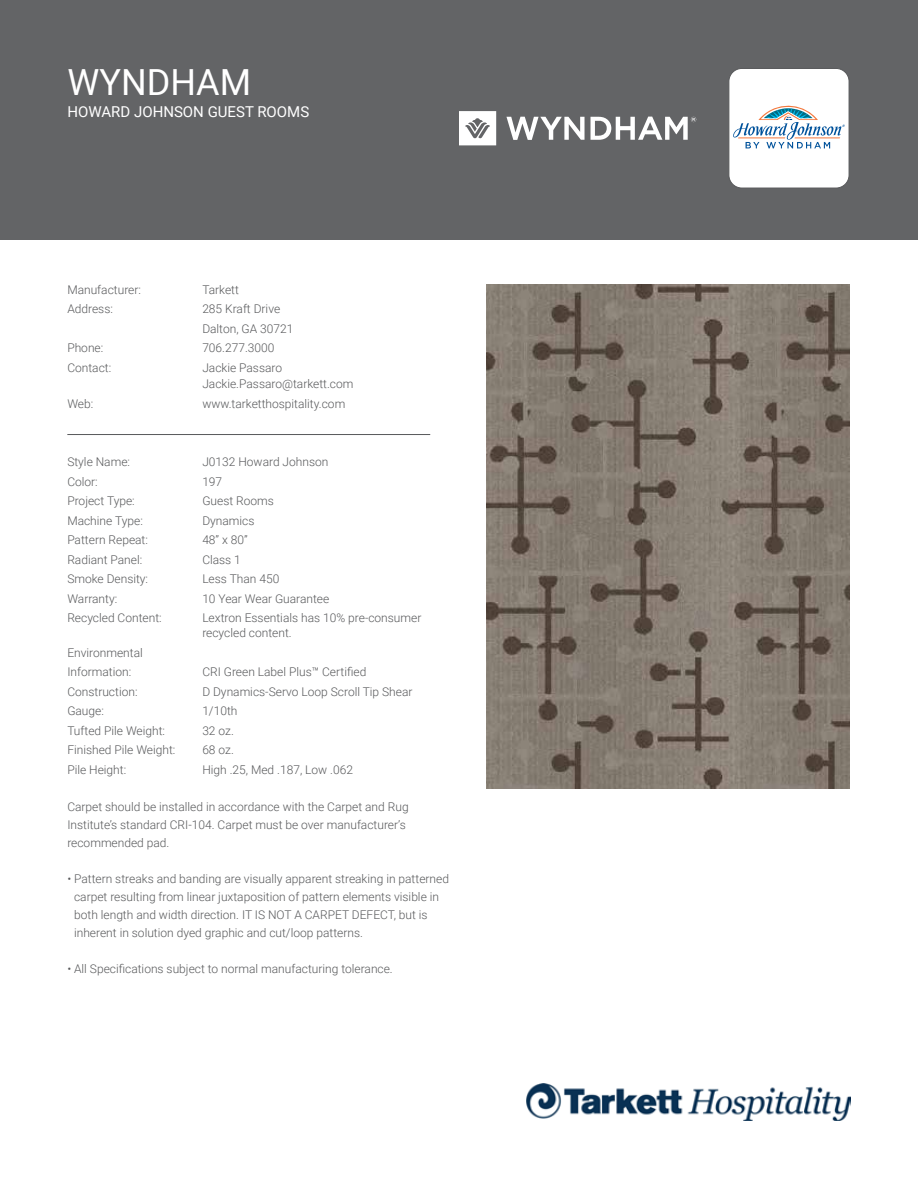
<style>
.page{position:relative;width:918px;height:1188px;background:#fff}
.page>*{position:absolute;margin:0;border:0;box-sizing:border-box;transform-origin:0 0}
.t1{font:36px "Roboto";color:#fff}
.t2{font:15px "Roboto";color:#fff}
.t3{font:300 12px/18px "Roboto";color:#58595b}
</style>
<div class="page">
<img style="left:486px;top:285px;width:364px;height:503px">
<hr style="left:67px;top:434px;width:363px;height:1px;background:#58595b">
<img style="left:526px;top:1083px;width:324px;height:38px">
<div style="left:0;top:0;width:918px;height:240px;background:#636466"></div>
<svg style="left:506px;top:117px;width:79px;height:23px"></svg>
<svg style="left:591px;top:117px;width:105px;height:23px"></svg>
<svg style="left:459px;top:111px;width:37px;height:34px"></svg>
<div style="left:729px;top:68px;width:120px;height:120px;background:#fff;border-radius:13px"></div>
<div style="left:729px;top:68px;width:120px;height:120px;border:1px solid #58595b;border-radius:13px"></div>
<svg style="left:733px;top:105px;width:112px;height:43px"></svg>
<h1 class="t1" style="left:68px;top:56px;width:185px">WYNDHAM</h1>
<p class="t2" style="left:68px;top:101px;width:243px">HOWARD JOHNSON GUEST ROOMS</p>
<p class="t3" style="left:67px;top:280px;width:75px">Manufacturer:</p>
<p class="t3" style="left:202px;top:280px;width:38px">Tarkett</p>
<p class="t3" style="left:67px;top:299px;width:47px">Address:</p>
<p class="t3" style="left:202px;top:299px;width:93px;line-height:19.5px">285 Kraft Drive<br>Dalton, GA 30721</p>
<p class="t3" style="left:67px;top:338px;width:38px">Phone:</p>
<p class="t3" style="left:202px;top:338px;width:74px">706.277.3000</p>
<p class="t3" style="left:67px;top:358px;width:45px">Contact:</p>
<p class="t3" style="left:202px;top:359px;width:153px;line-height:16.5px">Jackie Passaro<br>Jackie.Passaro@tarkett.com</p>
<p class="t3" style="left:67px;top:394px;width:27px">Web:</p>
<p class="t3" style="left:202px;top:394px;width:144px">www.tarketthospitality.com</p>
<p class="t3" style="left:67px;top:452px;width:64px">Style Name:</p>
<p class="t3" style="left:202px;top:452px;width:128px">J0132 Howard Johnson</p>
<p class="t3" style="left:67px;top:472px;width:32px">Color:</p>
<p class="t3" style="left:202px;top:472px;width:21px">197</p>
<p class="t3" style="left:67px;top:491px;width:69px">Project Type:</p>
<p class="t3" style="left:202px;top:491px;width:73px">Guest Rooms</p>
<p class="t3" style="left:67px;top:511px;width:77px">Machine Type:</p>
<p class="t3" style="left:202px;top:511px;width:54px">Dynamics</p>
<p class="t3" style="left:67px;top:530px;width:82px">Pattern Repeat:</p>
<p class="t3" style="left:202px;top:530px;width:47px">48” x 80”</p>
<p class="t3" style="left:67px;top:550px;width:76px">Radiant Panel:</p>
<p class="t3" style="left:202px;top:550px;width:40px">Class 1</p>
<p class="t3" style="left:67px;top:569px;width:82px">Smoke Density:</p>
<p class="t3" style="left:202px;top:569px;width:78px">Less Than 450</p>
<p class="t3" style="left:67px;top:589px;width:51px">Warranty:</p>
<p class="t3" style="left:202px;top:589px;width:129px">10 Year Wear Guarantee</p>
<p class="t3" style="left:67px;top:608px;width:96px">Recycled Content:</p>
<p class="t3" style="left:202px;top:610px;width:221px;line-height:15px">Lextron Essentials has 10% pre-consumer recycled content.</p>
<p class="t3" style="left:67px;top:642px;width:77px;line-height:19.5px">Environmental<br>Information:</p>
<p class="t3" style="left:202px;top:662px;width:166px">CRI Green Label Plus™ Certified</p>
<p class="t3" style="left:67px;top:682px;width:72px">Construction:</p>
<p class="t3" style="left:202px;top:682px;width:212px">D Dynamics-Servo Loop Scroll Tip Shear</p>
<p class="t3" style="left:67px;top:701px;width:38px">Gauge:</p>
<p class="t3" style="left:202px;top:701px;width:37px">1/10th</p>
<p class="t3" style="left:67px;top:721px;width:99px">Tufted Pile Weight:</p>
<p class="t3" style="left:202px;top:721px;width:33px">32 oz.</p>
<p class="t3" style="left:67px;top:740px;width:110px">Finished Pile Weight:</p>
<p class="t3" style="left:202px;top:740px;width:33px">68 oz.</p>
<p class="t3" style="left:67px;top:760px;width:60px">Pile Height:</p>
<p class="t3" style="left:202px;top:760px;width:152px">High .25, Med .187, Low .062</p>
<p class="t3" style="left:67px;top:797px;width:343px">Carpet should be installed in accordance with the Carpet and Rug<br>Institute’s standard CRI-104. Carpet must be over manufacturer’s recommended pad.</p>
<p class="t3" style="left:74px;top:869px;width:376px;text-indent:-7px">• Pattern streaks and banding are visually apparent streaking in patterned carpet resulting from linear juxtaposition of pattern elements visible in both length and width direction. IT IS NOT A CARPET DEFECT, but is inherent in solution dyed graphic and cut/loop patterns.</p>
<p class="t3" style="left:67px;top:959px;width:327px">• All Specifications subject to normal manufacturing tolerance.</p>
</div>
